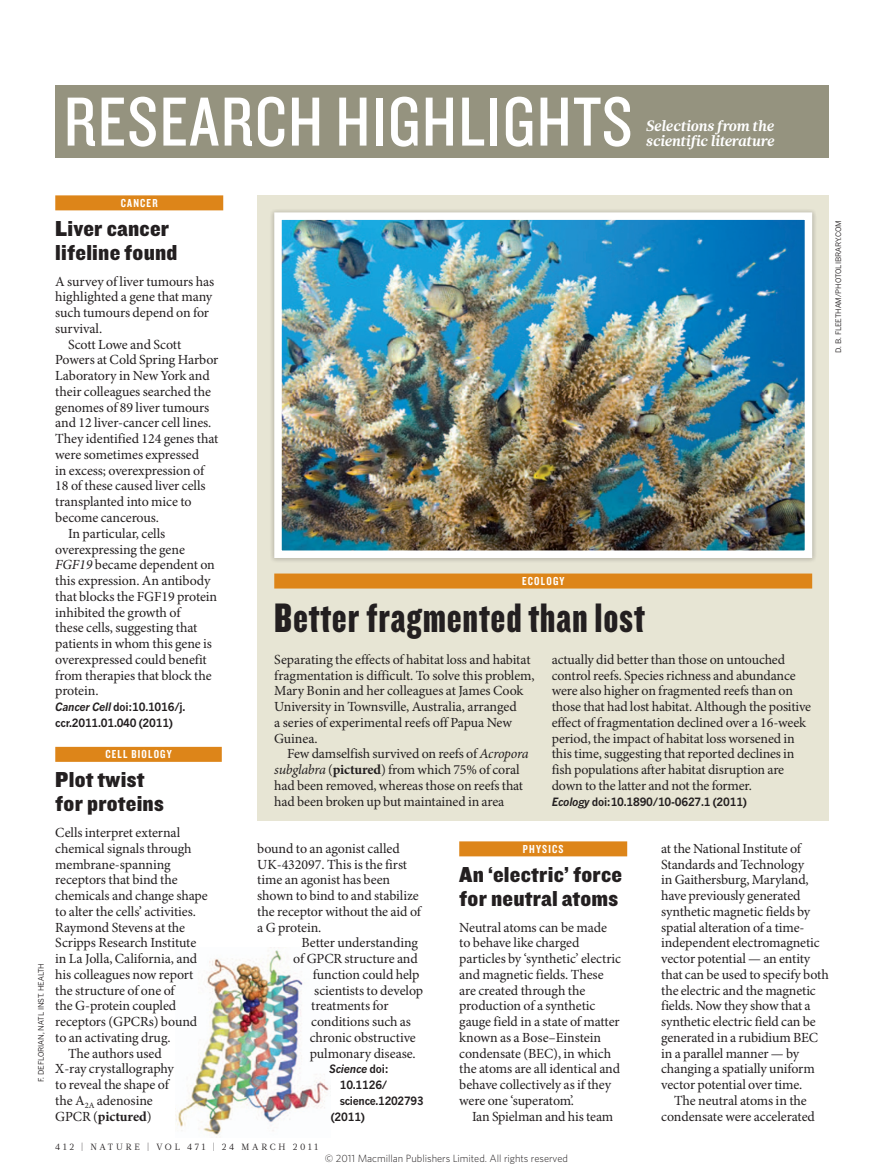
<style>
.page{position:relative;width:893px;height:1174px;background:#fff}
.page>*{position:absolute;margin:0;border:0;box-sizing:border-box;transform-origin:0 0}
.SECTION_HEADING_BOXE{font:72px "Knockout 29 Junior Ltweight";letter-spacing:.02em;color:#fff}
.BRIEFS_BOX_HEAD{font:42.75px "Knockout 69 Full Liteweight";letter-spacing:.02em;color:#231f20}
.RES_HIGH_HEAD_15{font:22.5px/23.7px "Knockout 71 Full Middlewt";letter-spacing:.01em;color:#231f20}
.t1{font:italic 700 15px/15px "Glosa Math";letter-spacing:-.005em;color:#fff}
.BODY_TEXT_R_L_INDENT{font:13.95px/15.8px "Minion Pro";letter-spacing:-.01em;color:#231f20}
.BODY_TEXT_R_L_1ST_PA{font:13.95px/15.8px "Minion Pro";letter-spacing:-.005em;color:#231f20}
.BRIEFS_SUBJECT_STRAP{font:12px "Knockout 49 Liteweight";letter-spacing:.1em;color:#fff}
.BRIEFS_PAPER{font:700 11.25px/15.8px "News Gothic MTOT";letter-spacing:-.02em;color:#231f20;scale:.95 1}
.BRIEFS_PAPER-2{font:700 11.25px "News Gothic MTOT";letter-spacing:-.02em;color:#231f20;scale:.94 1}
.BRIEFS_PAPER-3{font:italic 700 11.25px "News Gothic MTOT";letter-spacing:-.02em;color:#231f20;scale:.95 1}
.t2{font:300 10.5px "Whitney";color:#231f20}
.t3{font:9px "Glosa Math";letter-spacing:.3em;color:#231f20}
.PIC_CREDIT{font:7.5px "News Gothic MTOT";color:#231f20}
.s1{font-style:italic}
.s2{font-weight:700}
.s3{font-style:normal}
</style>
<div class="page">
<img style="left:176px;top:947px;width:153px;height:188px">
<div style="left:257px;top:195px;width:572px;height:626px;background:#e7e5d4"></div>
<div style="left:274px;top:573px;width:538px;height:15px;background:#dd8519"></div>
<div style="left:269px;top:208px;width:547px;height:354px;background:#231f20;opacity:.25"></div>
<img style="left:283px;top:221px;width:520px;height:328px">
<div style="left:274px;top:212px;width:538px;height:346px;border:8px solid #fff"></div>
<div style="left:459px;top:841px;width:168px;height:15px;background:#dd8519"></div>
<div style="left:55px;top:195px;width:168px;height:15px;background:#dd8519"></div>
<div style="left:55px;top:747px;width:167px;height:15px;background:#dd8519"></div>
<div style="left:55px;top:85px;width:774px;height:72px;background:#95937f"></div>
<p class="SECTION_HEADING_BOXE" style="left:64px;top:75px;width:570px">RESEARCH HIGHLIGHTS</p>
<p class="t1" style="left:646px;top:118px;width:130px">Selections from the scientific literature</p>
<p class="PIC_CREDIT" style="left:37px;top:1082px;width:120px;rotate:-90deg">F. DEFLORIAN, NATL INST. HEALTH</p>
<p class="BRIEFS_SUBJECT_STRAP" style="left:121px;top:195px;width:38px">CANCER</p>
<p class="RES_HIGH_HEAD_15" style="left:55px;top:216px;width:124px">Liver cancer lifeline found</p>
<p class="BODY_TEXT_R_L_1ST_PA" style="left:55px;top:274px;width:160px">A survey of liver tumours has highlighted a gene that many such tumours depend on for survival.</p>
<p class="BODY_TEXT_R_L_INDENT" style="left:55px;top:337px;width:165px;text-indent:13px">Scott Lowe and Scott<br>Powers at Cold Spring Harbor<br>Laboratory in New York and their colleagues searched the genomes of 89 liver tumours and 12 liver-cancer cell lines.<br>They identified 124 genes that were sometimes expressed<br>in excess; overexpression of<br>18 of these caused liver cells transplanted into mice to become cancerous.</p>
<p class="BODY_TEXT_R_L_INDENT" style="left:55px;top:526px;width:163px;text-indent:13px">In particular, cells overexpressing the gene<br><span class="s1">FGF19</span> became dependent on this expression. An antibody that blocks the FGF19 protein inhibited the growth of<br>these cells, suggesting that patients in whom this gene is overexpressed could benefit from therapies that block the protein.</p>
<p class="BRIEFS_PAPER" style="left:55px;top:699px;width:139px"><span class="s1">Cancer Cell</span> doi:10.1016/j. ccr.2011.01.040 (2011)</p>
<p class="BRIEFS_SUBJECT_STRAP" style="left:105px;top:746px;width:68px">CELL BIOLOGY</p>
<p class="RES_HIGH_HEAD_15" style="left:55px;top:767px;width:110px">Plot twist for proteins</p>
<p class="BODY_TEXT_R_L_1ST_PA" style="left:55px;top:825px;width:154px">Cells interpret external chemical signals through membrane-spanning receptors that bind the chemicals and change shape to alter the cells’ activities.<br>Raymond Stevens at the<br>Scripps Research Institute in La Jolla, California, and his colleagues now report the structure of one of<br>the G-protein coupled receptors (GPCRs) bound to an activating drug.</p>
<p class="BODY_TEXT_R_L_INDENT" style="left:55px;top:1046px;width:120px;text-indent:13px">The authors used<br>X-ray crystallography to reveal the shape of the A<sub>2A</sub> adenosine<br>GPCR (<span class="s2">pictured</span>)</p>
<p class="PIC_CREDIT" style="left:834px;top:353px;width:135px;rotate:-90deg">D. B. FLEETHAM/PHOTOLIBRARY.COM</p>
<p class="BRIEFS_SUBJECT_STRAP" style="left:522px;top:573px;width:44px">ECOLOGY</p>
<p class="BRIEFS_BOX_HEAD" style="left:274px;top:591px;width:372px">Better fragmented than lost</p>
<p class="BODY_TEXT_R_L_1ST_PA" style="left:274px;top:652px;width:262px">Separating the effects of habitat loss and habitat fragmentation is difficult. To solve this problem, Mary Bonin and her colleagues at James Cook University in Townsville, Australia, arranged<br>a series of experimental reefs off Papua New Guinea.</p>
<p class="BODY_TEXT_R_L_INDENT" style="left:274px;top:746px;width:256px;text-indent:13px">Few damselfish survived on reefs of <span class="s1">Acropora subglabra</span> (<span class="s2">pictured</span>) from which 75% of coral had been removed, whereas those on reefs that had been broken up but maintained in area</p>
<p class="BODY_TEXT_R_L_INDENT" style="left:552px;top:652px;width:261px">actually did better than those on untouched control reefs. Species richness and abundance were also higher on fragmented reefs than on those that had lost habitat. Although the positive effect of fragmentation declined over a 16-week period, the impact of habitat loss worsened in this time, suggesting that reported declines in fish populations after habitat disruption are down to the latter and not the former.</p>
<p class="BRIEFS_PAPER" style="left:552px;top:793px;width:207px"><span class="s1">Ecology</span> doi:10.1890/10-0627.1 (2011)</p>
<p class="BODY_TEXT_R_L_INDENT" style="left:257px;top:841px;width:165px">bound to an agonist called<br>UK-432097. This is the first time an agonist has been shown to bind to and stabilize the receptor without the aid of a G protein.</p>
<p class="BODY_TEXT_R_L_INDENT" style="left:302px;top:935px;width:118px">Better understanding</p>
<p class="BODY_TEXT_R_L_INDENT" style="left:293px;top:951px;width:126px">of GPCR structure and</p>
<p class="BODY_TEXT_R_L_INDENT" style="left:313px;top:967px;width:108px">function could help</p>
<p class="BODY_TEXT_R_L_INDENT" style="left:314px;top:983px;width:110px">scientists to develop</p>
<p class="BODY_TEXT_R_L_INDENT" style="left:311px;top:998px;width:79px">treatments for</p>
<p class="BODY_TEXT_R_L_INDENT" style="left:311px;top:1014px;width:101px">conditions such as</p>
<p class="BODY_TEXT_R_L_INDENT" style="left:310px;top:1030px;width:108px">chronic obstructive</p>
<p class="BODY_TEXT_R_L_INDENT" style="left:310px;top:1046px;width:108px">pulmonary disease.</p>
<p class="BRIEFS_PAPER-3" style="left:329px;top:1062px;width:64px">Science <span class="s3">doi:</span></p>
<p class="BRIEFS_PAPER" style="left:340px;top:1077px;width:52px">10.1126/</p>
<p class="BRIEFS_PAPER-2" style="left:340px;top:1094px;width:91px">science.1202793</p>
<p class="BRIEFS_PAPER" style="left:331px;top:1108px;width:38px">(2011)</p>
<p class="BRIEFS_SUBJECT_STRAP" style="left:523px;top:841px;width:42px">PHYSICS</p>
<p class="RES_HIGH_HEAD_15" style="left:459px;top:861px;width:164px">An ‘electric’ force for neutral atoms</p>
<p class="BODY_TEXT_R_L_1ST_PA" style="left:459px;top:920px;width:163px">Neutral atoms can be made to behave like charged particles by ‘synthetic’ electric and magnetic fields. These are created through the production of a synthetic gauge field in a state of matter known as a Bose–Einstein condensate (BEC), in which the atoms are all identical and behave collectively as if they were one ‘superatom’.</p>
<p class="BODY_TEXT_R_L_INDENT" style="left:472px;top:1109px;width:143px">Ian Spielman and his team</p>
<p class="BODY_TEXT_R_L_INDENT" style="left:661px;top:841px;width:169px">at the National Institute of<br>Standards and Technology<br>in Gaithersburg, Maryland, have previously generated synthetic magnetic fields by spatial alteration of a time&shy;independent electromagnetic vector potential — an entity that can be used to specify both the electric and the magnetic fields. Now they show that a synthetic electric field can be generated in a rubidium BEC in a parallel manner — by changing a spatially uniform vector potential over time.</p>
<p class="BODY_TEXT_R_L_INDENT" style="left:661px;top:1093px;width:155px;text-align:center">The neutral atoms in the condensate were accelerated</p>
<p class="t3" style="left:55px;top:1141px;width:265px">412 | NATURE | VOL 471 | 24 MARCH 2011</p>
<p class="t2" style="left:325px;top:1151px;width:245px">© 2011 Macmillan Publishers Limited. All rights reserved</p>
</div>
